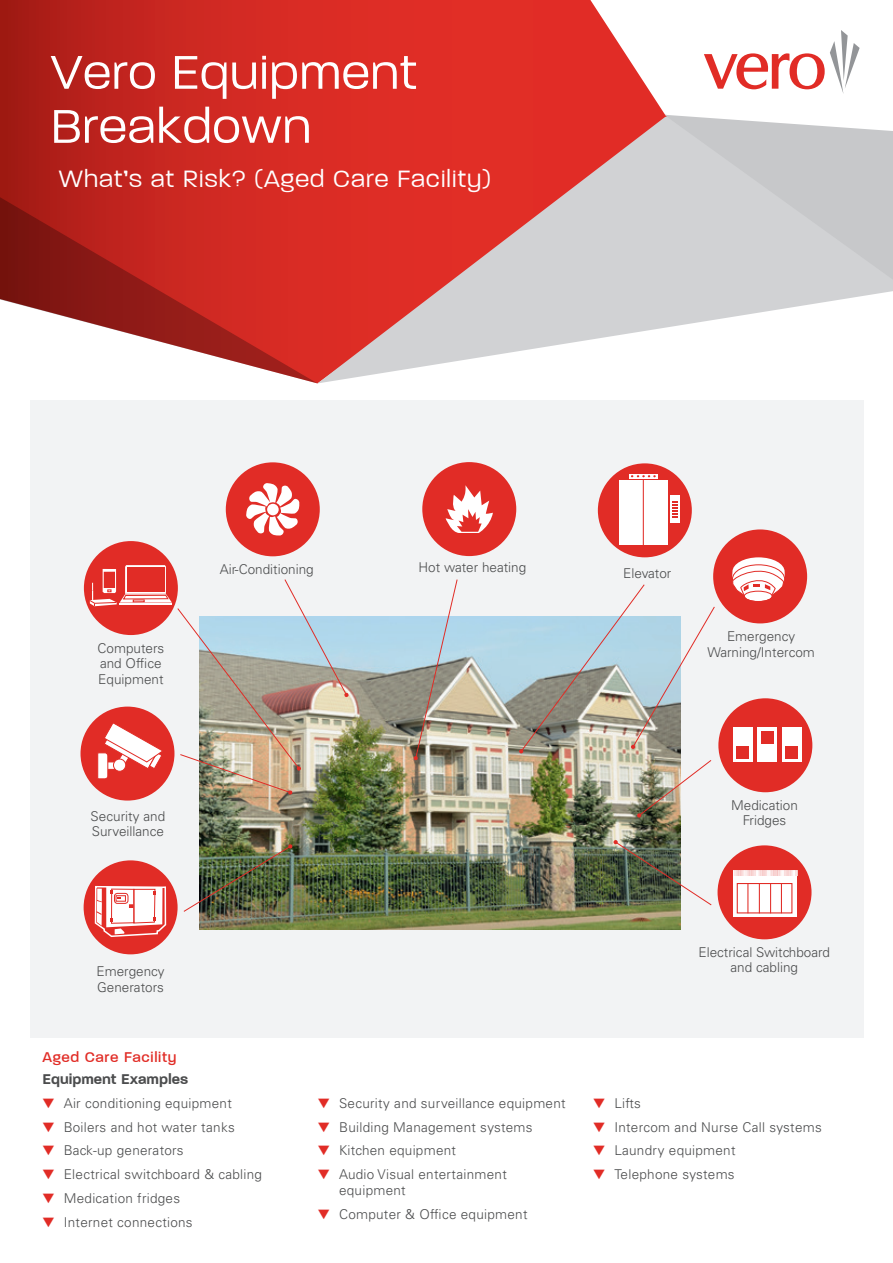
<style>
.page{position:relative;width:893px;height:1263px;background:#fff}
.page>*{position:absolute;margin:0;border:0;box-sizing:border-box;transform-origin:0 0}
.t1{font:300 55.5px/54px "V Paralucent";letter-spacing:.02em;color:#fff}
.t2{font:300 27.6px "V Paralucent";letter-spacing:.04em;color:#fff}
.t3{font:600 16.5px "V Paralucent";color:#4b4c4d}
.t4{font:500 16.5px "V Paralucent";letter-spacing:.04em;color:#e12c26}
.t5{font:300 13.5px/15.5px "Univers LT Std";letter-spacing:.02em;color:#4b4c4d}
.t6{font:300 13.5px/15.5px "Univers LT Std";color:#4b4c4d}
.s1{color:#e12c26}
</style>
<div class="page">
<div style="left:31px;top:400px;width:833px;height:637px;background:#f2f3f4"></div>
<img style="left:200px;top:616px;width:480px;height:313px">
<svg style="left:0;top:0;width:590px;height:185px;background:#ca2720"></svg>
<svg style="left:317px;top:80px;width:576px;height:303px"></svg>
<svg style="left:665px;top:131px;width:228px;height:149px;background:#cccdcf"></svg>
<svg style="left:590px;top:0;width:303px;height:131px"></svg>
<svg style="left:0;top:185px;width:317px;height:198px"></svg>
<div style="left:81px;top:707px;width:93px;height:93px;background:#e12c26;border-radius:50%"></div>
<div style="left:718px;top:698px;width:94px;height:94px;background:#e12c26;border-radius:50%"></div>
<div style="left:733px;top:728px;width:19px;height:34px;background:#fff"></div>
<div style="left:758px;top:728px;width:19px;height:34px;background:#fff"></div>
<div style="left:782px;top:728px;width:20px;height:34px;background:#fff"></div>
<div style="left:737px;top:746px;width:12px;height:13px;background:#e12c26"></div>
<div style="left:761px;top:731px;width:12px;height:13px;background:#e12c26"></div>
<div style="left:786px;top:746px;width:12px;height:13px;background:#e12c26"></div>
<div style="left:84px;top:860px;width:94px;height:94px;background:#e12c26;border-radius:50%"></div>
<svg style="left:94px;top:885px;width:73px;height:53px"></svg>
<div style="left:116px;top:895px;width:10px;height:6px;border:1px solid #e12c26"></div>
<div style="left:84px;top:541px;width:94px;height:94px;background:#e12c26;border-radius:50%"></div>
<div style="left:713px;top:529px;width:94px;height:94px;background:#e12c26;border-radius:50%"></div>
<div style="left:744px;top:590px;width:28px;height:12px;background:#fff;border-radius:50%"></div>
<div style="left:744px;top:590px;width:28px;height:12px;border:1px solid #e12c26;border-radius:50%"></div>
<svg style="left:732px;top:557px;width:53px;height:40px"></svg>
<div style="left:744px;top:591px;width:29px;height:11px;border:1px solid #e12c26;border-radius:50%"></div>
<img style="left:613px;top:840px;width:99px;height:66px">
<img style="left:637px;top:759px;width:75px;height:58px">
<div style="left:717px;top:845px;width:94px;height:94px;background:#e12c26;border-radius:50%"></div>
<div style="left:733px;top:876px;width:64px;height:41px;background:#fff"></div>
<div style="left:737px;top:883px;width:55px;height:30px;border:1px solid #e12c26"></div>
<svg style="left:747px;top:884px;width:1px;height:29px"></svg>
<svg style="left:759px;top:884px;width:1px;height:29px"></svg>
<svg style="left:770px;top:884px;width:1px;height:29px"></svg>
<svg style="left:781px;top:884px;width:1px;height:29px"></svg>
<svg style="left:733px;top:870px;width:65px;height:6px"></svg>
<img style="left:183px;top:844px;width:110px;height:68px">
<svg style="left:90px;top:565px;width:259px;height:230px"></svg>
<div style="left:226px;top:462px;width:94px;height:94px;background:#e12c26;border-radius:50%"></div>
<svg style="left:246px;top:483px;width:54px;height:53px"></svg>
<svg style="left:413px;top:579px;width:45px;height:181px"></svg>
<div style="left:422px;top:462px;width:94px;height:94px;background:#e12c26;border-radius:50%"></div>
<svg style="left:446px;top:485px;width:47px;height:48px"></svg>
<svg style="left:519px;top:584px;width:196px;height:169px"></svg>
<div style="left:598px;top:463px;width:94px;height:94px;background:#e12c26;border-radius:50%"></div>
<div style="left:619px;top:480px;width:49px;height:65px;background:#fff"></div>
<hr style="left:643px;top:480px;width:1px;height:66px;background:#e12c26">
<svg style="left:629px;top:474px;width:29px;height:4px"></svg>
<div style="left:671px;top:495px;width:9px;height:27px;background:#fff"></div>
<svg style="left:632px;top:475px;width:23px;height:2px"></svg>
<svg style="left:672px;top:501px;width:6px;height:16px"></svg>
<h1 class="t1" style="left:51px;top:45px;width:367px">Vero Equipment<br>Breakdown</h1>
<h2 class="t2" style="left:59px;top:164px;width:434px">What’s at Risk? (Aged Care Facility)</h2>
<p class="t6" style="left:220px;top:561px;width:95px">Air-Conditioning</p>
<p class="t6" style="left:418px;top:560px;width:109px">Hot water heating</p>
<p class="t6" style="left:623px;top:565px;width:50px">Elevator</p>
<p class="t6" style="left:97px;top:640px;width:68px">Computers and Office<br>Equipment</p>
<p class="t6" style="left:707px;top:629px;width:109px;text-align:center">Emergency<br>Warning/Intercom</p>
<p class="t6" style="left:91px;top:808px;width:76px">Security and<br>Surveillance</p>
<p class="t6" style="left:731px;top:797px;width:68px;text-align:center">Medication<br>Fridges</p>
<p class="t6" style="left:96px;top:964px;width:70px">Emergency<br>Generators</p>
<p class="t4" style="left:43px;top:1048px;width:135px">Aged Care Facility</p>
<p class="t3" style="left:43px;top:1070px;width:147px">Equipment Examples</p>
<p class="t5" style="left:43px;top:1095px;width:191px"><span class="s1">▼</span> Air conditioning equipment</p>
<p class="t5" style="left:43px;top:1119px;width:194px"><span class="s1">▼</span> Boilers and hot water tanks</p>
<p class="t5" style="left:43px;top:1143px;width:143px"><span class="s1">▼</span> Back-up generators</p>
<p class="t5" style="left:43px;top:1167px;width:221px"><span class="s1">▼</span> Electrical switchboard &amp; cabling</p>
<p class="t5" style="left:43px;top:1191px;width:139px"><span class="s1">▼</span> Medication fridges</p>
<p class="t5" style="left:43px;top:1214px;width:152px"><span class="s1">▼</span> Internet connections</p>
<p class="t6" style="left:698px;top:944px;width:133px;text-align:center">Electrical Switchboard and cabling</p>
<p class="t5" style="left:318px;top:1095px;width:249px"><span class="s1">▼</span> Security and surveillance equipment</p>
<p class="t5" style="left:318px;top:1119px;width:216px"><span class="s1">▼</span> Building Management systems</p>
<p class="t5" style="left:318px;top:1143px;width:140px"><span class="s1">▼</span> Kitchen equipment</p>
<p class="t5" style="left:339px;top:1167px;width:169px;text-indent:-21px"><span class="s1">▼</span> Audio Visual entertainment equipment</p>
<p class="t5" style="left:318px;top:1206px;width:211px"><span class="s1">▼</span> Computer &amp; Office equipment</p>
<p class="t5" style="left:593px;top:1095px;width:49px"><span class="s1">▼</span> Lifts</p>
<p class="t5" style="left:593px;top:1119px;width:230px"><span class="s1">▼</span> Intercom and Nurse Call systems</p>
<p class="t5" style="left:593px;top:1143px;width:144px"><span class="s1">▼</span> Laundry equipment</p>
<p class="t5" style="left:593px;top:1167px;width:143px"><span class="s1">▼</span> Telephone systems</p>
</div>
